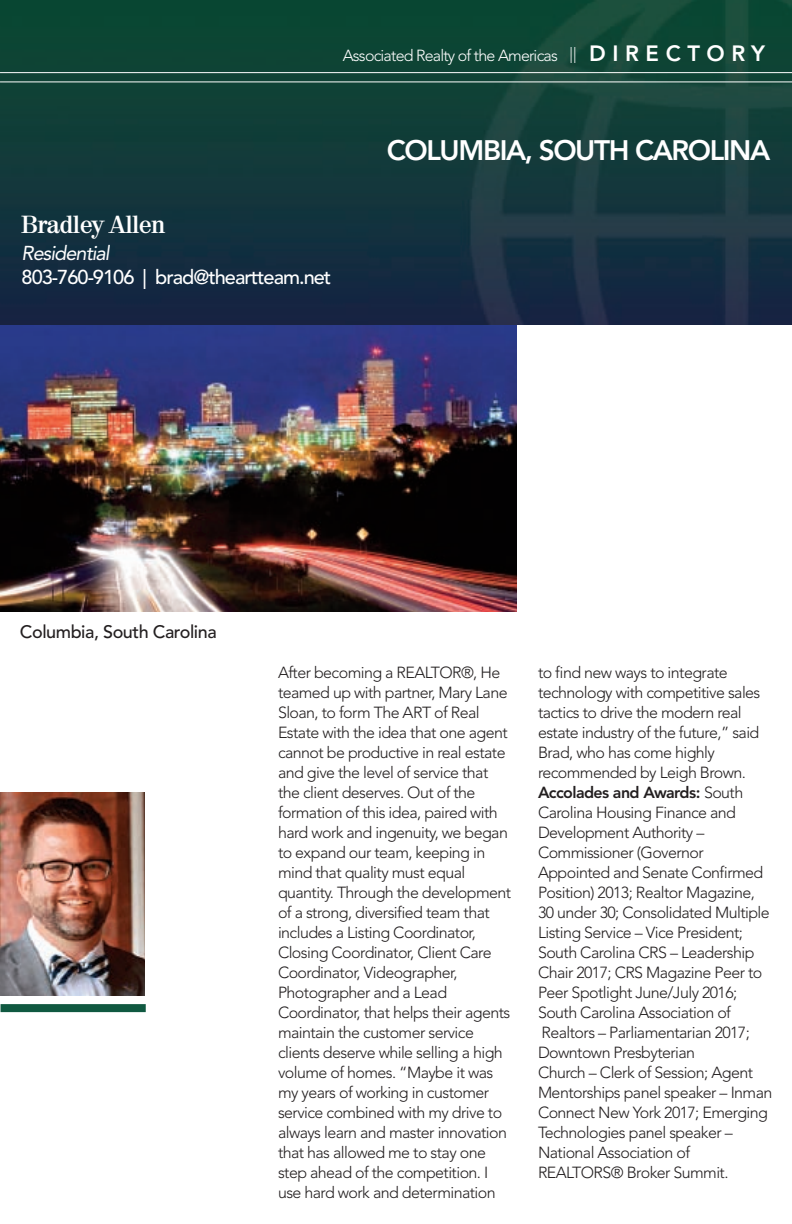
<style>
.page{position:relative;width:792px;height:1224px;background:#fff}
.page>*{position:absolute;margin:0;border:0;box-sizing:border-box;transform-origin:0 0}
.t1{font:800 28px "Avenir LT Std";letter-spacing:-.05em;color:#fff}
.t2{font:700 24px "Valencia";color:#fff}
.t3{font:500 20px "Avenir LT Std";letter-spacing:-.05em;color:#fff}
.t4{font:italic 20px "Avenir LT Std";letter-spacing:-.05em;color:#fff}
.t5{font:500 18px "Avenir LT Std";letter-spacing:-.025em;color:#231f20}
.t6{font:300 16px/20px "Avenir LT Std";letter-spacing:-.035em;color:#231f20}
.t7{font:300 16px "Avenir LT Std";letter-spacing:-.05em;color:#fff}
.s1{font-weight:800;font-size:22px}
.s2{font-weight:800}
</style>
<div class="page">
<img style="left:0;top:325px;width:516px;height:287px">
<img style="left:0;top:0;width:792px;height:325px">
<hr style="left:0;top:321px;width:516px;height:4px;background:#182241">
<hr style="left:0;top:72px;width:792px;height:1px;background:#fff">
<hr style="left:0;top:82px;width:792px;height:1px;background:#fff">
<div style="left:1px;top:1004px;width:145px;height:8px;background:#105941"></div>
<img style="left:1px;top:793px;width:144px;height:203px">
<p class="t7" style="left:343px;top:49px;width:424px">Associated Realty of the Americas || <span class="s1">D I R E C T O R Y</span></p>
<h2 class="t2" style="left:22px;top:216px;width:145px">Bradley Allen</h2>
<p class="t4" style="left:22px;top:245px;width:90px">Residential</p>
<p class="t3" style="left:22px;top:269px;width:311px">803-760-9106 | brad@theartteam.net</p>
<h1 class="t1" style="left:387px;top:139px;width:385px">COLUMBIA, SOUTH CAROLINA</h1>
<p class="t5" style="left:20px;top:624px;width:198px">Columbia, South Carolina</p>
<p class="t6" style="left:278px;top:664px;width:235px">After becoming a REALTOR®, He teamed up with partner, Mary Lane<br>Sloan, to form The ART of Real<br>Estate with the idea that one agent cannot be productive in real estate and give the level of service that the client deserves. Out of the formation of this idea, paired with hard work and ingenuity, we began to expand our team, keeping in mind that quality must equal quantity. Through the development of a strong, diversified team that includes a Listing Coordinator,<br>Closing Coordinator, Client Care<br>Coordinator, Videographer,<br>Photographer and a Lead<br>Coordinator, that helps their agents maintain the customer service clients deserve while selling a high volume of homes. “Maybe it was my years of working in customer service combined with my drive to always learn and master innovation that has allowed me to stay one step ahead of the competition. I use hard work and determination</p>
<p class="t6" style="left:538px;top:664px;width:236px">to find new ways to integrate technology with competitive sales tactics to drive the modern real estate industry of the future,” said<br>Brad, who has come highly recommended by Leigh Brown.<br><span class="s2">Accolades and Awards:</span> South<br>Carolina Housing Finance and<br>Development Authority –<br>Commissioner (Governor<br>Appointed and Senate Confirmed<br>Position) 2013; Realtor Magazine,<br>30 under 30; Consolidated Multiple<br>Listing Service – Vice President;<br>South Carolina CRS – Leadership<br>Chair 2017; CRS Magazine Peer to<br>Peer Spotlight June/July 2016;<br>South Carolina Association of<br>Realtors – Parliamentarian 2017;<br>Downtown Presbyterian<br>Church – Clerk of Session; Agent<br>Mentorships panel speaker – Inman<br>Connect New York 2017; Emerging<br>Technologies panel speaker –<br>National Association of<br>REALTORS® Broker Summit.</p>
</div>
